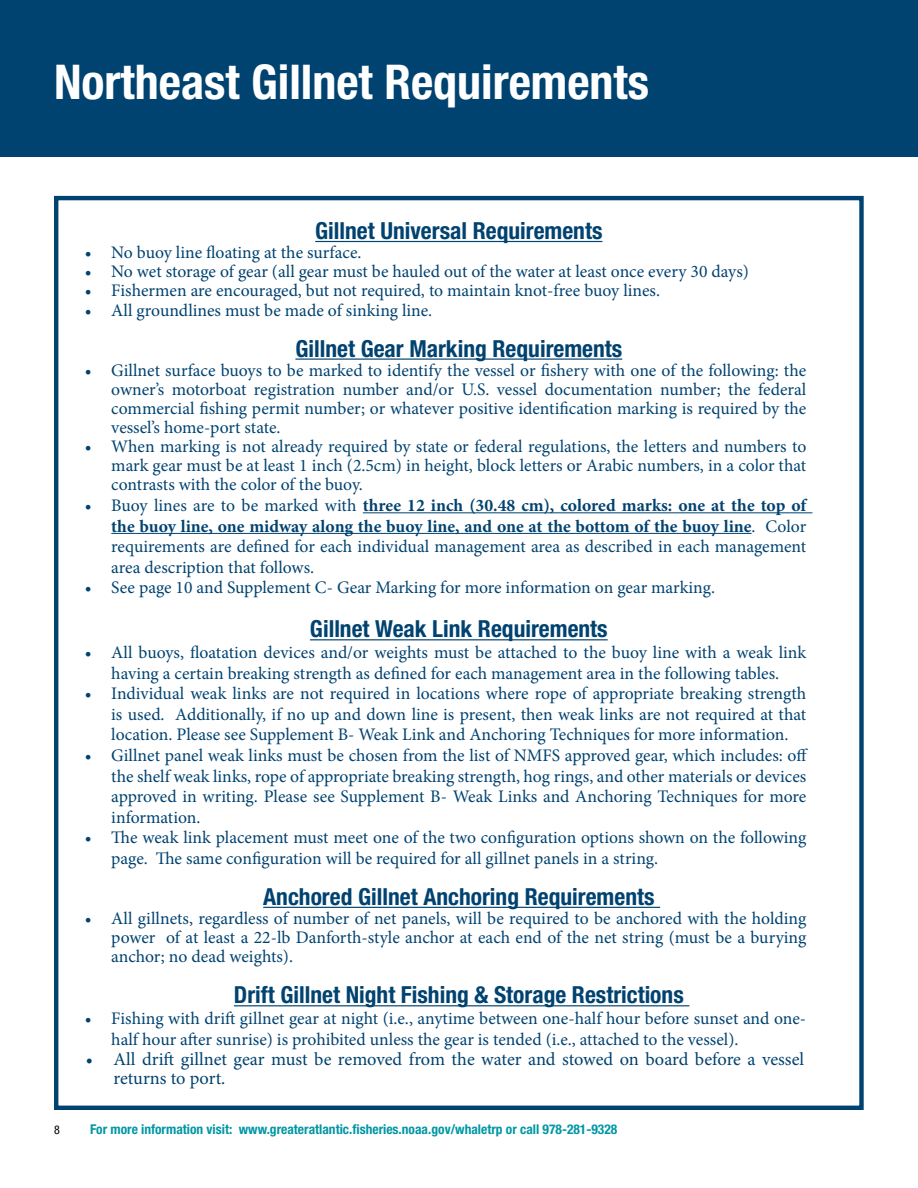
<style>
.page{position:relative;width:918px;height:1188px;background:#fff}
.page>*{position:absolute;margin:0;border:0;box-sizing:border-box;transform-origin:0 0}
.t1{font:700 condensed 48px "Helvetica Neue LT Std";color:#fff}
.t2{font:700 condensed 23.55px "Helvetica Neue LT Std";color:#004270}
.t3{font:18.3px/20px "Minion Pro";letter-spacing:-.005em;color:#004270}
.t4{font:17.7px/20.5px "Minion Pro";letter-spacing:-.005em;color:#004270;text-align:justify}
.t5{font:700 condensed 13.5px "Helvetica Neue LT Std";color:#0097a5}
.t6{font:condensed 12px "Helvetica Neue LT Std";color:#000}
.s1{font-weight:700}
</style>
<div class="page">
<div style="left:54px;top:196px;width:810px;height:914px;border:4px solid #004270"></div>
<div style="left:0;top:0;width:918px;height:157px;background:#004270"></div>
<hr style="left:315px;top:241px;width:287px;height:1px;background:#004270">
<hr style="left:295px;top:359px;width:327px;height:1px;background:#004270">
<hr style="left:363px;top:512px;width:449px;height:1px;background:#004270">
<hr style="left:111px;top:533px;width:641px;height:1px;background:#004270">
<hr style="left:310px;top:639px;width:298px;height:1px;background:#004270">
<hr style="left:263px;top:907px;width:397px;height:1px;background:#004270">
<hr style="left:234px;top:1005px;width:455px;height:1px;background:#004270">
<p class="t1" style="left:54px;top:53px;width:597px">Northeast Gillnet Requirements</p>
<p class="t6" style="left:54px;top:1123px;width:7px">8</p>
<p class="t2" style="left:315px;top:217px;width:289px">Gillnet Universal Requirements</p>
<p class="t4" style="left:85px;top:242px;width:278px">• No buoy line floating at the surface.</p>
<p class="t4" style="left:85px;top:262px;width:666px">• No wet storage of gear (all gear must be hauled out of the water at least once every 30 days)</p>
<p class="t4" style="left:85px;top:281px;width:577px">• Fishermen are encouraged, but not required, to maintain knot-free buoy lines.</p>
<p class="t4" style="left:85px;top:300px;width:349px">• All groundlines must be made of sinking line.</p>
<p class="t2" style="left:295px;top:334px;width:328px">Gillnet Gear Marking Requirements</p>
<p class="t4" style="left:111px;top:361px;width:697px;line-height:19px;text-indent:-26px">• Gillnet surface buoys to be marked to identify the vessel or fishery with one of the following: the owner’s motorboat registration number and/or U.S. vessel documentation number; the federal commercial fishing permit number; or whatever positive identification marking is required by the vessel’s home-port state.</p>
<p class="t4" style="left:111px;top:437px;width:697px;line-height:19px;text-indent:-26px">• When marking is not already required by state or federal regulations, the letters and numbers to mark gear must be at least 1 inch (2.5cm) in height, block letters or Arabic numbers, in a color that contrasts with the color of the buoy.</p>
<p class="t4" style="left:111px;top:495px;width:697px;text-indent:-26px">• Buoy lines are to be marked with <span class="s1">three 12 inch (30.48 cm), colored marks: one at the top of the buoy line, one midway along the buoy line, and one at the bottom of the buoy line</span>. Color requirements are defined for each individual management area as described in each management area description that follows.</p>
<p class="t4" style="left:85px;top:578px;width:632px">• See page 10 and Supplement C- Gear Marking for more information on gear marking.</p>
<p class="t2" style="left:310px;top:615px;width:299px">Gillnet Weak Link Requirements</p>
<p class="t4" style="left:85px;top:642px;width:723px;text-align:center">• All buoys, floatation devices and/or weights must be attached to the buoy line with a weak link having a certain breaking strength as defined for each management area in the following tables.</p>
<p class="t4" style="left:111px;top:683px;width:696px;text-indent:-26px">• Individual weak links are not required in locations where rope of appropriate breaking strength is used. Additionally, if no up and down line is present, then weak links are not required at that location. Please see Supplement B- Weak Link and Anchoring Techniques for more information.</p>
<p class="t4" style="left:111px;top:745px;width:698px;text-indent:-26px">• Gillnet panel weak links must be chosen from the list of NMFS approved gear, which includes: off the shelf weak links, rope of appropriate breaking strength, hog rings, and other materials or devices approved in writing. Please see Supplement B- Weak Links and Anchoring Techniques for more information.</p>
<p class="t4" style="left:111px;top:827px;width:697px;text-indent:-26px">• The weak link placement must meet one of the two configuration options shown on the following page. The same configuration will be required for all gillnet panels in a string.</p>
<p class="t2" style="left:263px;top:882px;width:393px">Anchored Gillnet Anchoring Requirements</p>
<p class="t4" style="left:111px;top:909px;width:697px;line-height:19px;text-indent:-26px">• All gillnets, regardless of number of net panels, will be required to be anchored with the holding power of at least a 22-lb Danforth-style anchor at each end of the net string (must be a burying anchor; no dead weights).</p>
<p class="t2" style="left:234px;top:981px;width:451px">Drift Gillnet Night Fishing &amp; Storage Restrictions</p>
<p class="t4" style="left:111px;top:1008px;width:696px;text-indent:-26px">• Fishing with drift gillnet gear at night (i.e., anytime between one-half hour before sunset and one&shy;half hour after sunrise) is prohibited unless the gear is tended (i.e., attached to the vessel).</p>
<p class="t3" style="left:113px;top:1049px;width:692px;text-indent:-28px">• All drift gillnet gear must be removed from the water and stowed on board before a vessel returns to port.</p>
<p class="t5" style="left:90px;top:1121px;width:529px">For more information visit: www.greateratlantic.fisheries.noaa.gov/whaletrp or call 978-281-9328</p>
</div>
